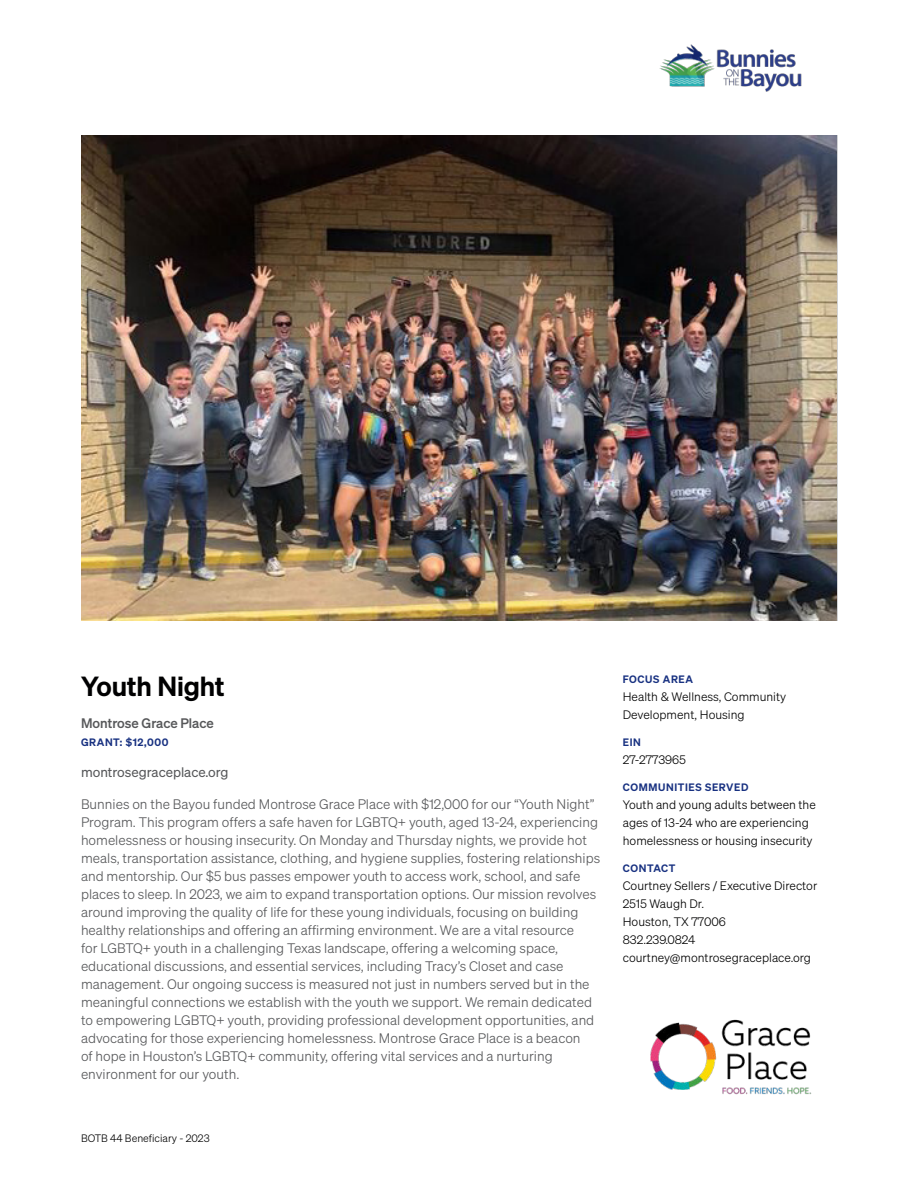
<style>
.page{position:relative;width:918px;height:1188px;background:#fff}
.page>*{position:absolute;margin:0;border:0;box-sizing:border-box;transform-origin:0 0}
.t1{font:600 27px "Sohne";letter-spacing:-.005em;color:#000001}
.t2{font:13.5px/18px "Sohne Leicht";color:#57585a}
.t3{font:13.5px "Sohne Buch";color:#57585a}
.t4{font:13.5px "Sohne Kraftig";color:#57585a}
.t5{font:12px/18px "Sohne Leicht";color:#000001}
.t6{font:600 10.5px "Sohne";letter-spacing:.06em;color:#183181}
.t7{font:10.5px "Sohne Leicht";color:#000001}
</style>
<div class="page">
<img style="left:81px;top:135px;width:756px;height:486px">
<img style="left:650px;top:1019px;width:162px;height:76px">
<img style="left:659px;top:44px;width:143px;height:47px">
<h1 class="t1" style="left:81px;top:674px;width:145px">Youth Night</h1>
<p class="t4" style="left:81px;top:718px;width:134px">Montrose Grace Place</p>
<p class="t6" style="left:81px;top:737px;width:89px">GRANT: $12,000</p>
<p class="t3" style="left:81px;top:767px;width:149px">montrosegraceplace.org</p>
<p class="t2" style="left:81px;top:795px;width:521px">Bunnies on the Bayou funded Montrose Grace Place with $12,000 for our “Youth Night” Program. This program offers a safe haven for LGBTQ+ youth, aged 13-24, experiencing homelessness or housing insecurity. On Monday and Thursday nights, we provide hot meals, transportation assistance, clothing, and hygiene supplies, fostering relationships and mentorship. Our $5 bus passes empower youth to access work, school, and safe places to sleep. In 2023, we aim to expand transportation options. Our mission revolves around improving the quality of life for these young individuals, focusing on building healthy relationships and offering an affirming environment. We are a vital resource<br>for LGBTQ+ youth in a challenging Texas landscape, offering a welcoming space, educational discussions, and essential services, including Tracy’s Closet and case management. Our ongoing success is measured not just in numbers served but in the meaningful connections we establish with the youth we support. We remain dedicated to empowering LGBTQ+ youth, providing professional development opportunities, and advocating for those experiencing homelessness. Montrose Grace Place is a beacon<br>of hope in Houston’s LGBTQ+ community, offering vital services and a nurturing environment for our youth.</p>
<p class="t7" style="left:81px;top:1134px;width:130px">BOTB 44 Beneficiary - 2023</p>
<p class="t6" style="left:623px;top:675px;width:72px">FOCUS AREA</p>
<p class="t5" style="left:623px;top:688px;width:165px">Health &amp; Wellness, Community<br>Development, Housing</p>
<p class="t6" style="left:623px;top:738px;width:20px">EIN</p>
<p class="t5" style="left:623px;top:751px;width:65px">27-2773965</p>
<p class="t6" style="left:623px;top:783px;width:127px">COMMUNITIES SERVED</p>
<p class="t5" style="left:623px;top:796px;width:195px">Youth and young adults between the ages of 13-24 who are experiencing homelessness or housing insecurity</p>
<p class="t6" style="left:623px;top:863px;width:54px">CONTACT</p>
<p class="t5" style="left:623px;top:877px;width:196px">Courtney Sellers / Executive Director<br>2515 Waugh Dr.<br>Houston, TX 77006<br>832.239.0824 courtney@montrosegraceplace.org</p>
</div>
